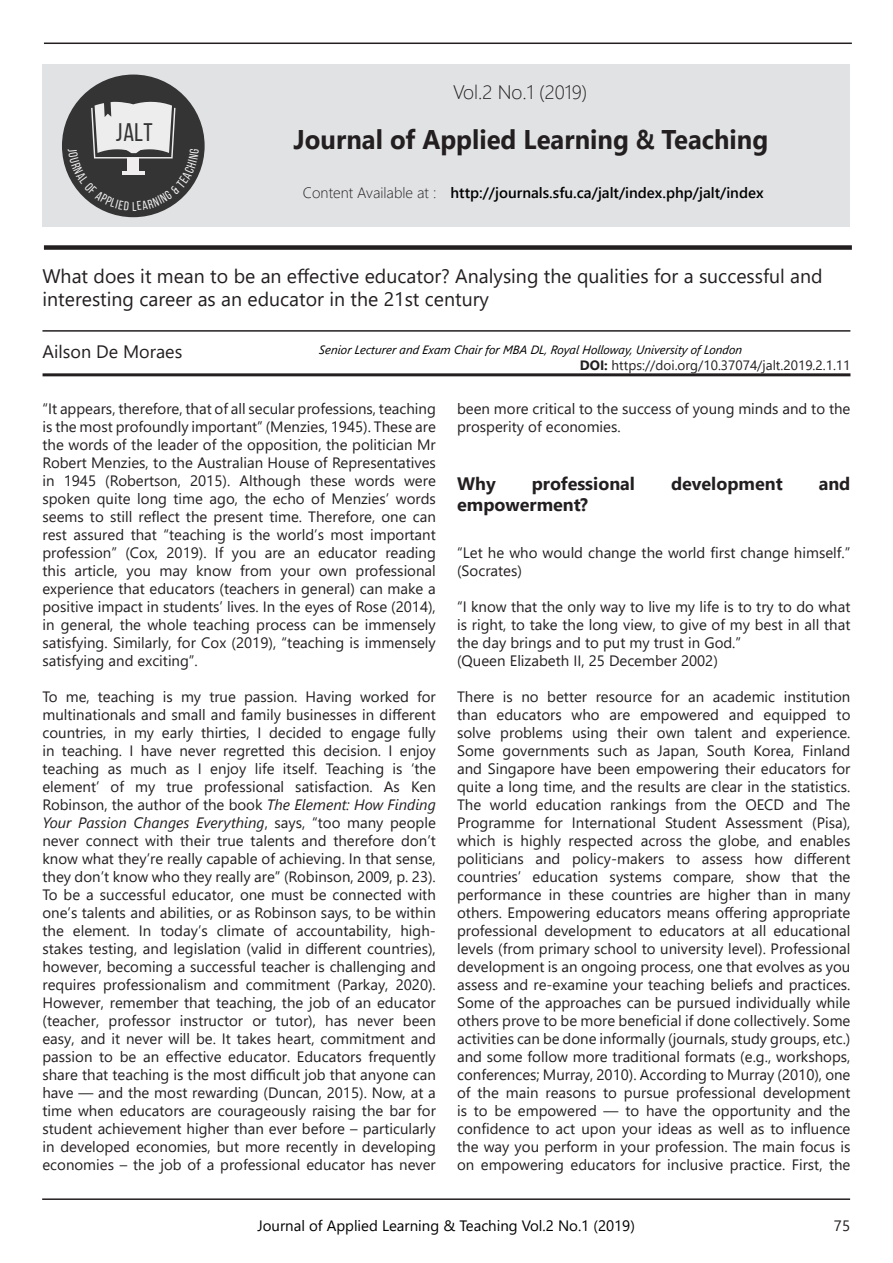
<style>
.page{position:relative;width:893px;height:1263px;background:#fff}
.page>*{position:absolute;margin:0;border:0;box-sizing:border-box;transform-origin:0 0}
.t1{font:700 27px "Segoe UI";color:#231f20;scale:.95 1}
.t2{font:25.5px "Bebas Neue";color:#343434}
.t3{font:19.5px/23.4px "Segoe UI";color:#231f20}
.t4{font:300 19.5px "Segoe UI";color:#231f20}
.t5{font:700 18px "Segoe UI";color:#231f20}
.t6{font:18px "Segoe UI";color:#231f20}
.t7{font:15px/18px "Segoe UI";color:#231f20;text-align:justify}
.t8{font:15px "Segoe UI";color:#000}
.t9{font:600 15px "Segoe UI";color:#000}
.t10{font:300 15px "Segoe UI";color:#231f20}
.t11{font:13.5px "Segoe UI";color:#231f20}
.t12{font:italic 12px "Segoe UI";color:#000}
.s1{font-style:italic}
.s2{font-weight:700}
</style>
<div class="page">
<hr style="left:42px;top:1198px;width:808px;height:2px;background:#231f20">
<hr style="left:42px;top:330px;width:808px;height:2px;background:#231f20">
<hr style="left:43px;top:373px;width:807px;height:3px;background:#231f20">
<div style="left:44px;top:245px;width:808px;height:5px;background:#231f20"></div>
<div style="left:43px;top:64px;width:807px;height:163px;background:#e1e2e4"></div>
<hr style="left:44px;top:43px;width:808px;height:1px;background:#231f20">
<div style="left:62px;top:75px;width:143px;height:142px;background:#343434;border-radius:50%"></div>
<svg style="left:68px;top:101px;width:131px;height:110px"></svg>
<p class="t2" style="left:116px;top:118px;width:38px">JALT</p>
<p class="t4" style="left:453px;top:74px;width:136px">Vol.2 No.1 (2019)</p>
<p class="t1" style="left:294px;top:114px;width:501px">Journal of Applied Learning &amp; Teaching</p>
<p class="t10" style="left:303px;top:179px;width:135px">Content Available at :</p>
<p class="t9" style="left:450px;top:179px;width:315px">http://journals.sfu.ca/jalt/index.php/jalt/index</p>
<p class="t3" style="left:42px;top:262px;width:782px">What does it mean to be an effective educator? Analysing the qualities for a successful and interesting career as an educator in the 21st century</p>
<p class="t6" style="left:43px;top:334px;width:141px">Ailson De Moraes</p>
<p class="t12" style="left:319px;top:339px;width:426px">Senior Lecturer and Exam Chair for MBA DL, Royal Holloway, University of London</p>
<p class="t7" style="left:42px;top:398px;width:395px">“It appears, therefore, that of all secular professions, teaching is the most profoundly important” (Menzies, 1945). These are the words of the leader of the opposition, the politician Mr Robert Menzies, to the Australian House of Representatives in 1945 (Robertson, 2015). Although these words were spoken quite long time ago, the echo of Menzies’ words seems to still reflect the present time. Therefore, one can rest assured that “teaching is the world’s most important profession” (Cox, 2019). If you are an educator reading this article, you may know from your own professional experience that educators (teachers in general) can make a positive impact in students’ lives. In the eyes of Rose (2014), in general, the whole teaching process can be immensely satisfying. Similarly, for Cox (2019), “teaching is immensely satisfying and exciting”.</p>
<p class="t7" style="left:42px;top:686px;width:395px">To me, teaching is my true passion. Having worked for multinationals and small and family businesses in different countries, in my early thirties, I decided to engage fully in teaching. I have never regretted this decision. I enjoy teaching as much as I enjoy life itself. Teaching is ‘the element’ of my true professional satisfaction. As Ken Robinson, the author of the book <span class="s1">The Element: How Finding Your Passion Changes Everything</span>, says, “too many people never connect with their true talents and therefore don’t know what they’re really capable of achieving. In that sense, they don’t know who they really are” (Robinson, 2009, p. 23).<br>To be a successful educator, one must be connected with one’s talents and abilities, or as Robinson says, to be within the element. In today’s climate of accountability, high&shy;stakes testing, and legislation (valid in different countries), however, becoming a successful teacher is challenging and requires professionalism and commitment (Parkay, 2020).<br>However, remember that teaching, the job of an educator (teacher, professor instructor or tutor), has never been easy, and it never will be. It takes heart, commitment and passion to be an effective educator. Educators frequently share that teaching is the most difficult job that anyone can have — and the most rewarding (Duncan, 2015). Now, at a time when educators are courageously raising the bar for student achievement higher than ever before – particularly in developed economies, but more recently in developing economies – the job of a professional educator has never</p>
<p class="t11" style="left:580px;top:353px;width:272px"><span class="s2">DOI:</span> https://doi.org/10.37074/jalt.2019.2.1.11</p>
<p class="t7" style="left:457px;top:398px;width:395px">been more critical to the success of young minds and to the prosperity of economies.</p>
<p class="t5" style="left:457px;top:466px;width:40px">Why</p>
<p class="t5" style="left:532px;top:466px;width:105px">professional</p>
<p class="t5" style="left:671px;top:466px;width:113px">development</p>
<p class="t5" style="left:819px;top:466px;width:33px">and</p>
<p class="t5" style="left:457px;top:488px;width:132px">empowerment?</p>
<p class="t7" style="left:457px;top:542px;width:395px">“Let he who would change the world first change himself.” (Socrates)</p>
<p class="t7" style="left:457px;top:596px;width:395px">“I know that the only way to live my life is to try to do what is right, to take the long view, to give of my best in all that the day brings and to put my trust in God.”</p>
<p class="t7" style="left:457px;top:650px;width:262px">(Queen Elizabeth II, 25 December 2002)</p>
<p class="t7" style="left:457px;top:686px;width:395px">There is no better resource for an academic institution than educators who are empowered and equipped to solve problems using their own talent and experience.<br>Some governments such as Japan, South Korea, Finland and Singapore have been empowering their educators for quite a long time, and the results are clear in the statistics.<br>The world education rankings from the OECD and The Programme for International Student Assessment (Pisa), which is highly respected across the globe, and enables politicians and policy-makers to assess how different countries’ education systems compare, show that the performance in these countries are higher than in many others. Empowering educators means offering appropriate professional development to educators at all educational levels (from primary school to university level). Professional development is an ongoing process, one that evolves as you assess and re-examine your teaching beliefs and practices.<br>Some of the approaches can be pursued individually while others prove to be more beneficial if done collectively. Some activities can be done informally (journals, study groups, etc.) and some follow more traditional formats (e.g., workshops, conferences; Murray, 2010). According to Murray (2010), one of the main reasons to pursue professional development is to be empowered — to have the opportunity and the confidence to act upon your ideas as well as to influence the way you perform in your profession. The main focus is on empowering educators for inclusive practice. First, the</p>
<p class="t8" style="left:257px;top:1211px;width:379px">Journal of Applied Learning &amp; Teaching Vol.2 No.1 (2019)</p>
<p class="t7" style="left:834px;top:1215px;width:18px">75</p>
</div>
